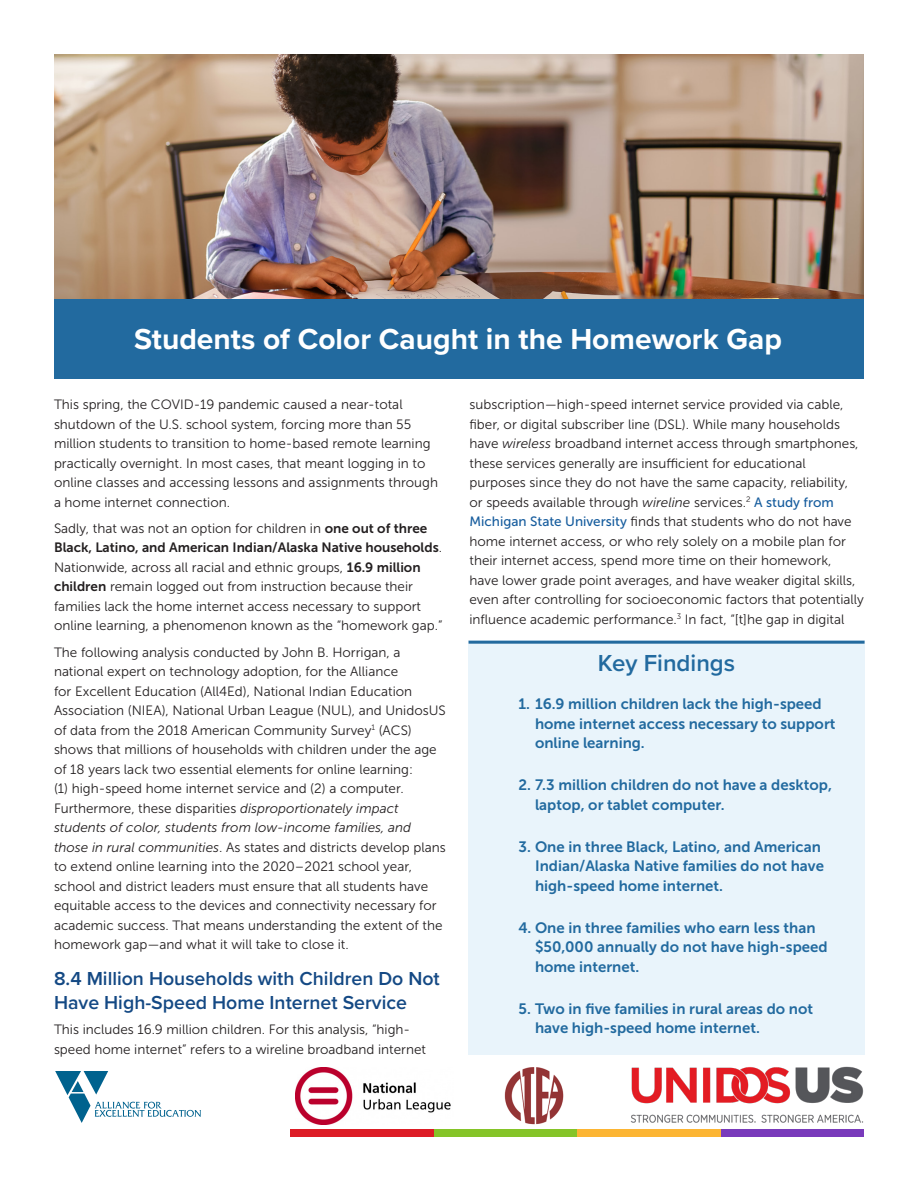
<style>
.page{position:relative;width:918px;height:1188px;background:#fff}
.page>*{position:absolute;margin:0;border:0;box-sizing:border-box;transform-origin:0 0}
.Main_Heading{font:700 30px "Proxima Nova";color:#fff}
.Section_Heading_-_Le{font:600 24px "Proxima Nova";color:#226a9f}
.Section_Heading_-_Le-2{font:600 19.5px/23.4px "Proxima Nova";color:#144984}
.t1{font:15px/19.5px "Museo Sans 700";color:#226a9f}
.Body_Text{font:13.5px/19.5px "Museo Sans 300";color:#231f20}
.s1{font-family:"Museo Sans 700"}
.s2{font-style:italic}
.s3{font-family:"Museo Sans 500";color:#175d9e}
</style>
<div class="page">
<img style="left:54px;top:54px;width:810px;height:246px">
<div style="left:54px;top:300px;width:810px;height:79px;background:#226a9f"></div>
<div style="left:720px;top:1130px;width:144px;height:7px;background:#793abb"></div>
<div style="left:577px;top:1130px;width:143px;height:7px;background:#fcb533"></div>
<div style="left:433px;top:1130px;width:144px;height:7px;background:#85c428"></div>
<div style="left:290px;top:1130px;width:143px;height:7px;background:#dd1d26"></div>
<div style="left:469px;top:641px;width:396px;height:414px;background:#e9f4fb"></div>
<hr style="left:469px;top:641px;width:396px;height:3px;background:#236a9e">
<svg style="left:55px;top:1071px;width:146px;height:52px"></svg>
<img style="left:630px;top:1066px;width:234px;height:57px">
<img style="left:295px;top:1067px;width:156px;height:57px">
<img style="left:504px;top:1067px;width:60px;height:58px">
<p class="Main_Heading" style="left:134px;top:316px;width:649px">Students of Color Caught in the Homework Gap</p>
<p class="Body_Text" style="left:54px;top:395px;width:386px">This spring, the COVID-19 pandemic caused a near-total shutdown of the U.S. school system, forcing more than 55 million students to transition to home-based remote learning practically overnight. In most cases, that meant logging in to online classes and accessing lessons and assignments through a home internet connection.</p>
<p class="Body_Text" style="left:54px;top:519px;width:390px">Sadly, that was not an option for children in <span class="s1">one out of three Black, Latino, and American Indian/Alaska Native households</span>.<br>Nationwide, across all racial and ethnic groups, <span class="s1">16.9 million children</span> remain logged out from instruction because their families lack the home internet access necessary to support online learning, a phenomenon known as the “homework gap.”</p>
<p class="Body_Text" style="left:54px;top:642px;width:393px">The following analysis conducted by John B. Horrigan, a national expert on technology adoption, for the Alliance<br>for Excellent Education (All4Ed), National Indian Education Association (NIEA), National Urban League (NUL), and UnidosUS of data from the 2018 American Community Survey<sup>1</sup> (ACS) shows that millions of households with children under the age of 18 years lack two essential elements for online learning:<br>(1) high-speed home internet service and (2) a computer.<br>Furthermore, these disparities <span class="s2">disproportionately impact students of color, students from low-income families, and those in rural communities</span>. As states and districts develop plans to extend online learning into the 2020–2021 school year, school and district leaders must ensure that all students have equitable access to the devices and connectivity necessary for academic success. That means understanding the extent of the homework gap—and what it will take to close it.</p>
<p class="Section_Heading_-_Le-2" style="left:54px;top:967px;width:387px">8.4 Million Households with Children Do Not<br>Have High-Speed Home Internet Service</p>
<p class="Body_Text" style="left:54px;top:1020px;width:374px">This includes 16.9 million children. For this analysis, “high&shy;speed home internet” refers to a wireline broadband internet</p>
<p class="Body_Text" style="left:470px;top:395px;width:396px">subscription—high-speed internet service provided via cable, fiber, or digital subscriber line (DSL). While many households have <span class="s2">wireless</span> broadband internet access through smartphones, these services generally are insufficient for educational purposes since they do not have the same capacity, reliability, or speeds available through <span class="s2">wireline</span> services.<sup>2</sup> <span class="s3">A study from Michigan State University</span> finds that students who do not have home internet access, or who rely solely on a mobile plan for their internet access, spend more time on their homework,<br>have lower grade point averages, and have weaker digital skills, even after controlling for socioeconomic factors that potentially influence academic performance.<sup>3</sup> In fact, “[t]he gap in digital</p>
<p class="Section_Heading_-_Le" style="left:598px;top:645px;width:139px">Key Findings</p>
<p class="t1" style="left:535px;top:694px;width:302px;text-indent:-16px">1. 16.9 million children lack the high-speed home internet access necessary to support online learning.</p>
<p class="t1" style="left:535px;top:775px;width:298px;text-indent:-16px">2. 7.3 million children do not have a desktop, laptop, or tablet computer.</p>
<p class="t1" style="left:535px;top:837px;width:290px;text-indent:-16px">3. One in three Black, Latino, and American<br>Indian/Alaska Native families do not have high-speed home internet.</p>
<p class="t1" style="left:535px;top:918px;width:294px;text-indent:-16px">4. One in three families who earn less than $50,000 annually do not have high-speed home internet.</p>
<p class="t1" style="left:535px;top:999px;width:280px;text-indent:-16px">5. Two in five families in rural areas do not have high-speed home internet.</p>
</div>
